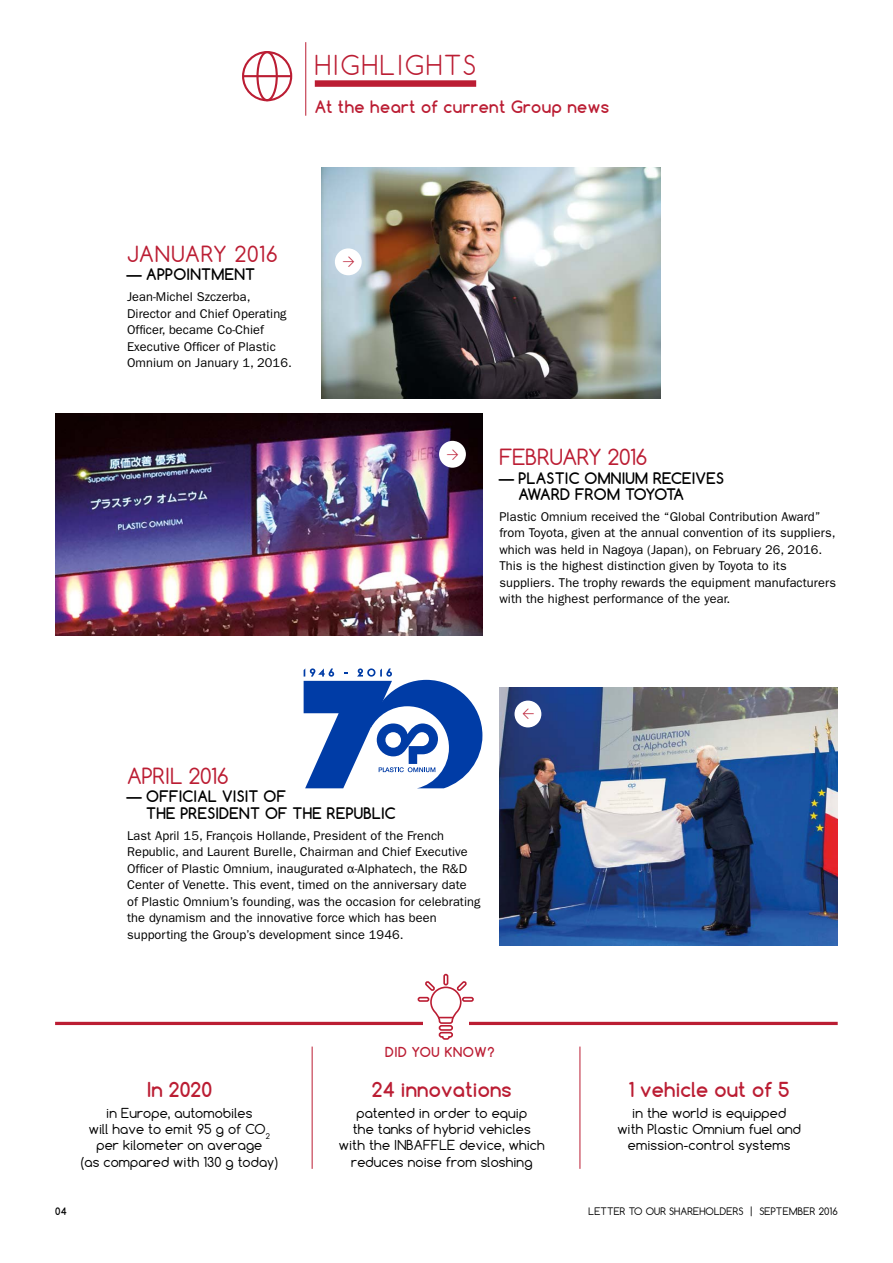
<style>
.page{position:relative;width:893px;height:1263px;background:#fff}
.page>*{position:absolute;margin:0;border:0;box-sizing:border-box;transform-origin:0 0}
.t1{font:300 25.95px "Comfortaa";letter-spacing:.075em;color:#bb1d33}
.t2{font:21px "Comfortaa";color:#bb1d33}
.t3{font:21px "Comfortaa";letter-spacing:.045em;color:#bb1d33}
.t4{font:700 19.5px "Comfortaa";letter-spacing:.01em;color:#bb1d33}
.t5{font:700 16.2px "Comfortaa";letter-spacing:.025em;color:#bb1d33}
.t6{font:700 15px/16.5px "Comfortaa";letter-spacing:.02em;color:#000}
.t7{font:14.55px "Flesh Plain";color:#bb1d33}
.t8{font:12.9px/16.2px "Comfortaa";letter-spacing:.01em;color:#000;text-align:center}
.t9{font:700 12.9px "Comfortaa";letter-spacing:.05em;color:#bb1d33}
.t10{font:12.75px/16.5px "ITC Franklin Gothic Std";letter-spacing:.005em;color:#000}
.t11{font:9.75px "Comfortaa";letter-spacing:.01em;color:#000}
.t12{font:700 9.75px "Comfortaa";color:#000}
.s1{font-family:"Franklin Gothic"}
</style>
<div class="page">
<svg style="left:304px;top:668px;width:178px;height:120px"></svg>
<img style="left:322px;top:168px;width:338px;height:230px">
<img style="left:499px;top:688px;width:339px;height:257px">
<div style="left:315px;top:80px;width:161px;height:7px;background:#bb1d33"></div>
<hr style="left:305px;top:42px;width:1px;height:74px;background:#bb1d33">
<img style="left:55px;top:414px;width:427px;height:222px">
<div style="left:242px;top:51px;width:50px;height:50px;border:2px solid #bb1d33;border-radius:50%"></div>
<div style="left:256px;top:51px;width:22px;height:50px;border:2px solid #bb1d33;border-radius:50%"></div>
<hr style="left:243px;top:75px;width:48px;height:2px;background:#bb1d33">
<div style="left:335px;top:248px;width:27px;height:27px;background:#fff;border-radius:50%"></div>
<div style="left:439px;top:441px;width:27px;height:27px;background:#fff;border-radius:50%"></div>
<div style="left:514px;top:701px;width:27px;height:26px;background:#fff;border-radius:50%"></div>
<hr style="left:312px;top:1046px;width:1px;height:123px;background:#bb1d33">
<hr style="left:579px;top:1046px;width:1px;height:123px;background:#bb1d33">
<hr style="left:55px;top:1022px;width:783px;height:3px;background:#bb1d33">
<svg style="left:417px;top:973px;width:58px;height:67px"></svg>
<h1 class="t1" style="left:315px;top:49px;width:163px">HIGHLIGHTS</h1>
<p class="t5" style="left:315px;top:96px;width:296px">At the heart of current Group news</p>
<h2 class="t3" style="left:127px;top:240px;width:152px">JANUARY 2016</h2>
<p class="t6" style="left:127px;top:266px;width:130px">— APPOINTMENT</p>
<p class="t10" style="left:127px;top:288px;width:166px">Jean-Michel Szczerba,<br>Director and Chief Operating<br>Officer, became Co-Chief<br>Executive Officer of Plastic<br>Omnium on January 1, 2016.</p>
<p class="t7" style="left:341px;top:254px;width:16px">a</p>
<p class="t7" style="left:445px;top:446px;width:16px">a</p>
<h2 class="t2" style="left:499px;top:444px;width:150px">FEBRUARY 2016</h2>
<p class="t6" style="left:518px;top:470px;width:207px;text-indent:-19px">— PLASTIC OMNIUM RECEIVES<br>AWARD FROM TOYOTA</p>
<p class="t10" style="left:499px;top:508px;width:338px">Plastic Omnium received the “Global Contribution Award” from Toyota, given at the annual convention of its suppliers, which was held in Nagoya (Japan), on February 26, 2016.<br>This is the highest distinction given by Toyota to its suppliers. The trophy rewards the equipment manufacturers with the highest performance of the year.</p>
<p class="t7" style="left:521px;top:706px;width:16px">t</p>
<h2 class="t2" style="left:127px;top:762px;width:103px">APRIL 2016</h2>
<p class="t6" style="left:146px;top:788px;width:251px;text-indent:-19px">— OFFICIAL VISIT OF<br>THE PRESIDENT OF THE REPUBLIC</p>
<p class="t10" style="left:127px;top:827px;width:355px">Last April 15, François Hollande, President of the French Republic, and Laurent Burelle, Chairman and Chief Executive Officer of Plastic Omnium, inaugurated <span class="s1">α</span>-Alphatech, the R&amp;D Center of Venette. This event, timed on the anniversary date of Plastic Omnium’s founding, was the occasion for celebrating the dynamism and the innovative force which has been supporting the Group’s development since 1946.</p>
<h3 class="t4" style="left:147px;top:1077px;width:67px">In 2020</h3>
<p class="t8" style="left:81px;top:1105px;width:199px">in Europe, automobiles<br>will have to emit 95 g of CO<sub>2 </sub>per kilometer on average<br>(as compared with 130 g today)</p>
<p class="t9" style="left:385px;top:1044px;width:111px">DID YOU KNOW?</p>
<h3 class="t4" style="left:372px;top:1077px;width:141px">24 innovations</h3>
<p class="t8" style="left:339px;top:1105px;width:207px">patented in order to equip<br>the tanks of hybrid vehicles with the INBAFFLE device, which reduces noise from sloshing</p>
<h3 class="t4" style="left:629px;top:1077px;width:162px">1 vehicle out of 5</h3>
<p class="t8" style="left:617px;top:1105px;width:185px">in the world is equipped<br>with Plastic Omnium fuel and emission-control systems</p>
<p class="t12" style="left:55px;top:1205px;width:13px">04</p>
<p class="t11" style="left:589px;top:1205px;width:251px">LETTER TO OUR SHAREHOLDERS | SEPTEMBER 2016</p>
</div>
